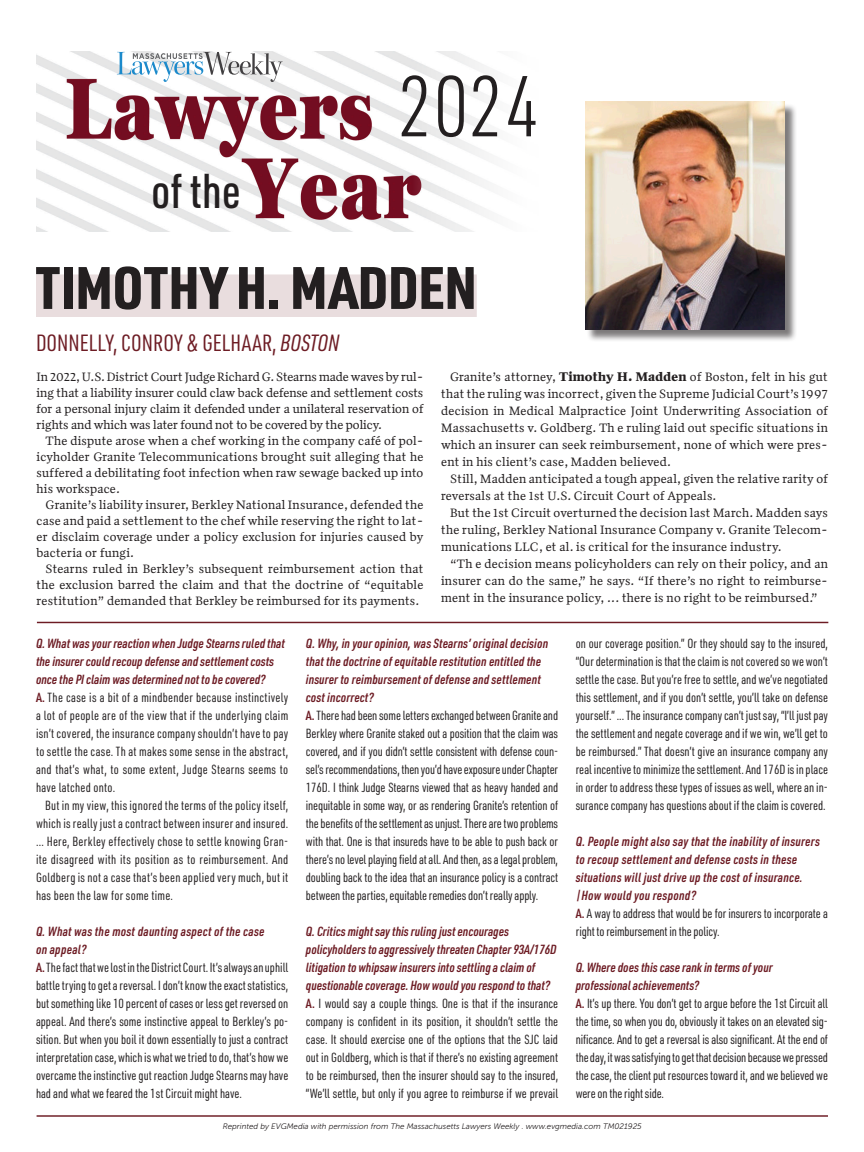
<style>
.page{position:relative;width:864px;height:1152px;background:#fff}
.page>*{position:absolute;margin:0;border:0;box-sizing:border-box;transform-origin:0 0}
.t1{font:300 84.4px "URWDIN Cond";color:#231f20}
.t2{font:900 58.6px "URWDIN Cond";color:#231f20}
.t3{font:500 47.9px "URWDIN Cond";color:#231f20}
.t4{font:23px "URWDIN Cond";color:#6d1c24}
.new_body{font:13px/18px "URWDIN Cond";color:#231f20;text-align:justify}
.quewstion{font:italic 600 13px/18px "URWDIN Cond";letter-spacing:.005em;color:#6d1c24}
.new_body-2{font:12.5px/16px "Quiosco";letter-spacing:.02em;color:#231f20;text-align:justify}
.RagRight_noindent{font:italic 8px "Museo Sans 300";color:#231f20}
.s1{font-style:italic}
.s2{font-weight:700}
.s3{font-weight:600;color:#6d1c24}
</style>
<div class="page">
<img style="left:37px;top:52px;width:455px;height:179px">
<div style="left:36px;top:274px;width:441px;height:43px;background:#e9ddde"></div>
<hr style="left:37px;top:1115px;width:791px;height:2px;background:#6d1c24">
<div style="left:587px;top:104px;width:210px;height:238px;background:#231f20;opacity:.59"></div>
<img style="left:585px;top:102px;width:199px;height:227px">
<hr style="left:37px;top:622px;width:791px;height:1px;background:#6d1c24">
<svg style="left:117px;top:52px;width:166px;height:30px"></svg>
<p class="t3" style="left:151px;top:159px;width:91px">of the</p>
<p class="t1" style="left:398px;top:51px;width:143px">2024</p>
<p class="t2" style="left:36px;top:248px;width:442px">TIMOTHY H. MADDEN</p>
<p class="t4" style="left:36px;top:327px;width:305px">DONNELLY, CONROY &amp; GELHAAR, <span class="s1">BOSTON</span></p>
<p class="new_body-2" style="left:37px;top:369px;width:388px">In 2022, U.S. District Court Judge Richard G. Stearns made waves by rul&shy;ing that a liability insurer could claw back defense and settlement costs for a personal injury claim it defended under a unilateral reservation of rights and which was later found not to be covered by the policy.</p>
<p class="new_body-2" style="left:37px;top:433px;width:388px;text-indent:9px">The dispute arose when a chef working in the company café of pol&shy;icyholder Granite Telecommunications brought suit alleging that he suffered a debilitating foot infection when raw sewage backed up into his workspace.</p>
<p class="new_body-2" style="left:37px;top:497px;width:388px;text-indent:9px">Granite’s liability insurer, Berkley National Insurance, defended the case and paid a settlement to the chef while reserving the right to lat&shy;er disclaim coverage under a policy exclusion for injuries caused by bacteria or fungi.</p>
<p class="new_body-2" style="left:37px;top:561px;width:388px;text-indent:9px">Stearns ruled in Berkley’s subsequent reimbursement action that the exclusion barred the claim and that the doctrine of “equitable restitution” demanded that Berkley be reimbursed for its payments.</p>
<p class="new_body-2" style="left:441px;top:369px;width:388px;line-height:17px;text-indent:9px">Granite’s attorney, <span class="s2">Timothy H. Madden</span> of Boston, felt in his gut that the ruling was incorrect, given the Supreme Judicial Court’s 1997 decision in Medical Malpractice Joint Underwriting Association of Massachusetts v. Goldberg. Th e ruling laid out specific situations in which an insurer can seek reimbursement, none of which were pres&shy;ent in his client’s case, Madden believed.</p>
<p class="new_body-2" style="left:441px;top:471px;width:388px;line-height:17px;text-indent:9px">Still, Madden anticipated a tough appeal, given the relative rarity of reversals at the 1st U.S. Circuit Court of Appeals.</p>
<p class="new_body-2" style="left:441px;top:505px;width:388px;line-height:17px;text-indent:9px">But the 1st Circuit overturned the decision last March. Madden says the ruling, Berkley National Insurance Company v. Granite Telecom&shy;munications LLC, et al. is critical for the insurance industry.</p>
<p class="new_body-2" style="left:441px;top:556px;width:388px;line-height:17px;text-indent:9px">“Th e decision means policyholders can rely on their policy, and an insurer can do the same,” he says. “If there’s no right to reimburse&shy;ment in the insurance policy, ... there is no right to be reimbursed.”</p>
<p class="quewstion" style="left:36px;top:634px;width:250px">Q. What was your reaction when Judge Stearns ruled that the insurer could recoup defense and settlement costs once the PI claim was determined not to be covered?</p>
<p class="new_body" style="left:36px;top:688px;width:254px"><span class="s3">A.</span> The case is a bit of a mindbender because instinctively a lot of people are of the view that if the underlying claim isn’t covered, the insurance company shouldn’t have to pay to settle the case. Th at makes some sense in the abstract, and that’s what, to some extent, Judge Stearns seems to have latched onto.</p>
<p class="new_body" style="left:36px;top:796px;width:254px;text-indent:9px">But in my view, this ignored the terms of the policy itself, which is really just a contract between insurer and insured. ... Here, Berkley effectively chose to settle knowing Gran&shy;ite disagreed with its position as to reimbursement. And Goldberg is not a case that’s been applied very much, but it has been the law for some time.</p>
<p class="quewstion" style="left:36px;top:922px;width:230px">Q. What was the most daunting aspect of the case on appeal?</p>
<p class="new_body" style="left:36px;top:958px;width:254px"><span class="s3">A.</span> The fact that we lost in the District Court. It’s always an uphill battle trying to get a reversal. I don’t know the exact statistics, but something like 10 percent of cases or less get reversed on appeal. And there’s some instinctive appeal to Berkley’s po&shy;sition. But when you boil it down essentially to just a contract interpretation case, which is what we tried to do, that’s how we overcame the instinctive gut reaction Judge Stearns may have had and what we feared the 1st Circuit might have.</p>
<p class="quewstion" style="left:306px;top:634px;width:244px">Q. Why, in your opinion, was Stearns’ original decision that the doctrine of equitable restitution entitled the insurer to reimbursement of defense and settlement cost incorrect?</p>
<p class="new_body" style="left:306px;top:706px;width:254px"><span class="s3">A.</span> There had been some letters exchanged between Granite and Berkley where Granite staked out a position that the claim was covered, and if you didn’t settle consistent with defense coun&shy;sel’s recommendations, then you’d have exposure under Chapter 176D. I think Judge Stearns viewed that as heavy handed and inequitable in some way, or as rendering Granite’s retention of the benefits of the settlement as unjust. There are two problems with that. One is that insureds have to be able to push back or there’s no level playing field at all. And then, as a legal problem, doubling back to the idea that an insurance policy is a contract between the parties, equitable remedies don’t really apply.</p>
<p class="quewstion" style="left:306px;top:922px;width:252px">Q. Critics might say this ruling just encourages policyholders to aggressively threaten Chapter 93A/176D litigation to whipsaw insurers into settling a claim of questionable coverage. How would you respond to that?</p>
<p class="new_body" style="left:306px;top:994px;width:254px"><span class="s3">A.</span> I would say a couple things. One is that if the insurance company is confident in its position, it shouldn’t settle the case. It should exercise one of the options that the SJC laid out in Goldberg, which is that if there’s no existing agreement to be reimbursed, then the insurer should say to the insured, “We’ll settle, but only if you agree to reimburse if we prevail</p>
<p class="new_body" style="left:576px;top:634px;width:254px">on our coverage position.” Or they should say to the insured, “Our determination is that the claim is not covered so we won’t settle the case. But you’re free to settle, and we’ve negotiated this settlement, and if you don’t settle, you’ll take on defense yourself.” ... The insurance company can’t just say, “I’ll just pay the settlement and negate coverage and if we win, we’ll get to be reimbursed.” That doesn’t give an insurance company any real incentive to minimize the settlement. And 176D is in place in order to address these types of issues as well, where an in&shy;surance company has questions about if the claim is covered.</p>
<p class="quewstion" style="left:576px;top:832px;width:246px">Q. People might also say that the inability of insurers to recoup settlement and defense costs in these situations will just drive up the cost of insurance. |How would you respond?</p>
<p class="new_body" style="left:576px;top:904px;width:254px"><span class="s3">A.</span> A way to address that would be for insurers to incorporate a right to reimbursement in the policy.</p>
<p class="quewstion" style="left:576px;top:958px;width:198px">Q. Where does this case rank in terms of your professional achievements?</p>
<p class="new_body" style="left:576px;top:994px;width:254px"><span class="s3">A.</span> It’s up there. You don’t get to argue before the 1st Circuit all the time, so when you do, obviously it takes on an elevated sig&shy;nificance. And to get a reversal is also significant. At the end of the day, it was satisfying to get that decision because we pressed the case, the client put resources toward it, and we believed we were on the right side.</p>
<p class="RagRight_noindent" style="left:223px;top:1122px;width:420px">Reprinted by EVGMedia with permission from The Massachusetts Lawyers Weekly . www.evgmedia.com TM021925</p>
</div>
